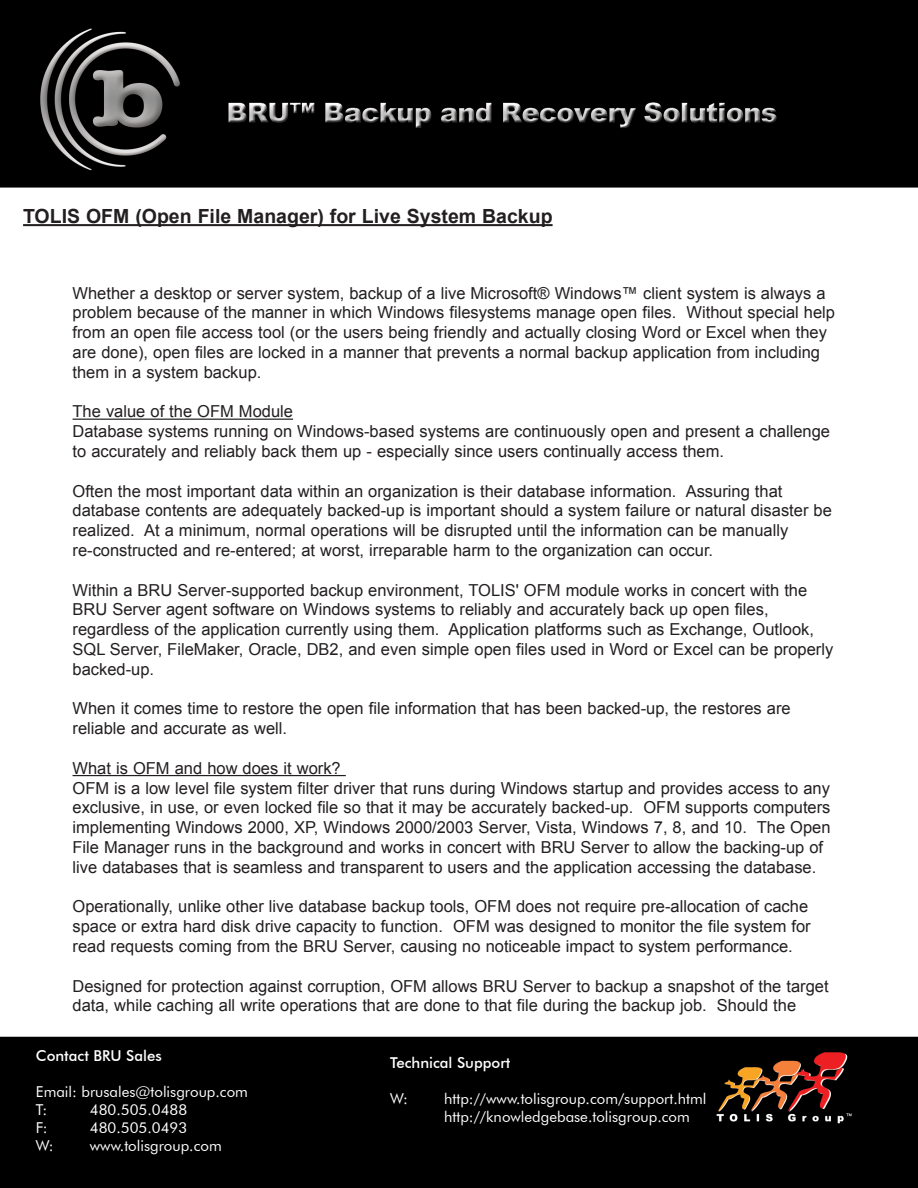
<style>
.page{position:relative;width:918px;height:1188px;background:#fff}
.page>*{position:absolute;margin:0;border:0;box-sizing:border-box;transform-origin:0 0}
.t1{font:700 19.5px "Arial";color:#231f20}
.t2{font:16.5px/19.8px "Arial";color:#231f20}
.t3{font:15px "Futura BT";color:#fff}
.t4{font:500 15px "Futura BT";color:#fff}
</style>
<div class="page">
<img style="left:0;top:0;width:918px;height:1188px">
<hr style="left:23px;top:224px;width:530px;height:2px;background:#231f20">
<div style="left:71px;top:285px;width:769px;height:742px;background:#fff"></div>
<hr style="left:73px;top:419px;width:220px;height:1px;background:#231f20">
<hr style="left:73px;top:775px;width:273px;height:1px;background:#231f20">
<p class="t1" style="left:23px;top:203px;width:531px">TOLIS OFM (Open File Manager) for Live System Backup</p>
<p class="t2" style="left:73px;top:283px;width:764px">Whether a desktop or server system, backup of a live Microsoft® Windows™ client system is always a problem because of the manner in which Windows filesystems manage open files. Without special help from an open file access tool (or the users being friendly and actually closing Word or Excel when they are done), open files are locked in a manner that prevents a normal backup application from including them in a system backup.</p>
<p class="t2" style="left:73px;top:402px;width:222px">The value of the OFM Module</p>
<p class="t2" style="left:73px;top:422px;width:759px">Database systems running on Windows-based systems are continuously open and present a challenge to accurately and reliably back them up - especially since users continually access them.</p>
<p class="t2" style="left:73px;top:481px;width:761px">Often the most important data within an organization is their database information. Assuring that database contents are adequately backed-up is important should a system failure or natural disaster be realized. At a minimum, normal operations will be disrupted until the information can be manually re-constructed and re-entered; at worst, irreparable harm to the organization can occur.</p>
<p class="t2" style="left:73px;top:580px;width:762px">Within a BRU Server-supported backup environment, TOLIS' OFM module works in concert with the BRU Server agent software on Windows systems to reliably and accurately back up open files, regardless of the application currently using them. Application platforms such as Exchange, Outlook, SQL Server, FileMaker, Oracle, DB2, and even simple open files used in Word or Excel can be properly backed-up.</p>
<p class="t2" style="left:73px;top:699px;width:720px">When it comes time to restore the open file information that has been backed-up, the restores are reliable and accurate as well.</p>
<p class="t2" style="left:73px;top:758px;width:270px">What is OFM and how does it work?</p>
<p class="t2" style="left:73px;top:778px;width:760px">OFM is a low level file system filter driver that runs during Windows startup and provides access to any exclusive, in use, or even locked file so that it may be accurately backed-up. OFM supports computers implementing Windows 2000, XP, Windows 2000/2003 Server, Vista, Windows 7, 8, and 10. The Open File Manager runs in the background and works in concert with BRU Server to allow the backing-up of live databases that is seamless and transparent to users and the application accessing the database.</p>
<p class="t2" style="left:73px;top:897px;width:740px">Operationally, unlike other live database backup tools, OFM does not require pre-allocation of cache space or extra hard disk drive capacity to function. OFM was designed to monitor the file system for read requests coming from the BRU Server, causing no noticeable impact to system performance.</p>
<p class="t2" style="left:73px;top:976px;width:758px">Designed for protection against corruption, OFM allows BRU Server to backup a snapshot of the target data, while caching all write operations that are done to that file during the backup job. Should the</p>
<p class="t4" style="left:36px;top:1046px;width:127px">Contact BRU Sales</p>
<p class="t3" style="left:36px;top:1082px;width:214px">Email: brusales@tolisgroup.com</p>
<p class="t3" style="left:36px;top:1100px;width:13px">T:</p>
<p class="t3" style="left:90px;top:1100px;width:99px">480.505.0488</p>
<p class="t3" style="left:36px;top:1118px;width:13px">F:</p>
<p class="t3" style="left:90px;top:1118px;width:99px">480.505.0493</p>
<p class="t3" style="left:36px;top:1136px;width:19px">W:</p>
<p class="t3" style="left:90px;top:1136px;width:133px">www.tolisgroup.com</p>
<p class="t4" style="left:390px;top:1054px;width:122px">Technical Support</p>
<p class="t3" style="left:390px;top:1090px;width:19px">W:</p>
<p class="t3" style="left:444px;top:1090px;width:264px">http://www.tolisgroup.com/support.html</p>
<p class="t3" style="left:444px;top:1108px;width:247px">http://knowledgebase.tolisgroup.com</p>
</div>
